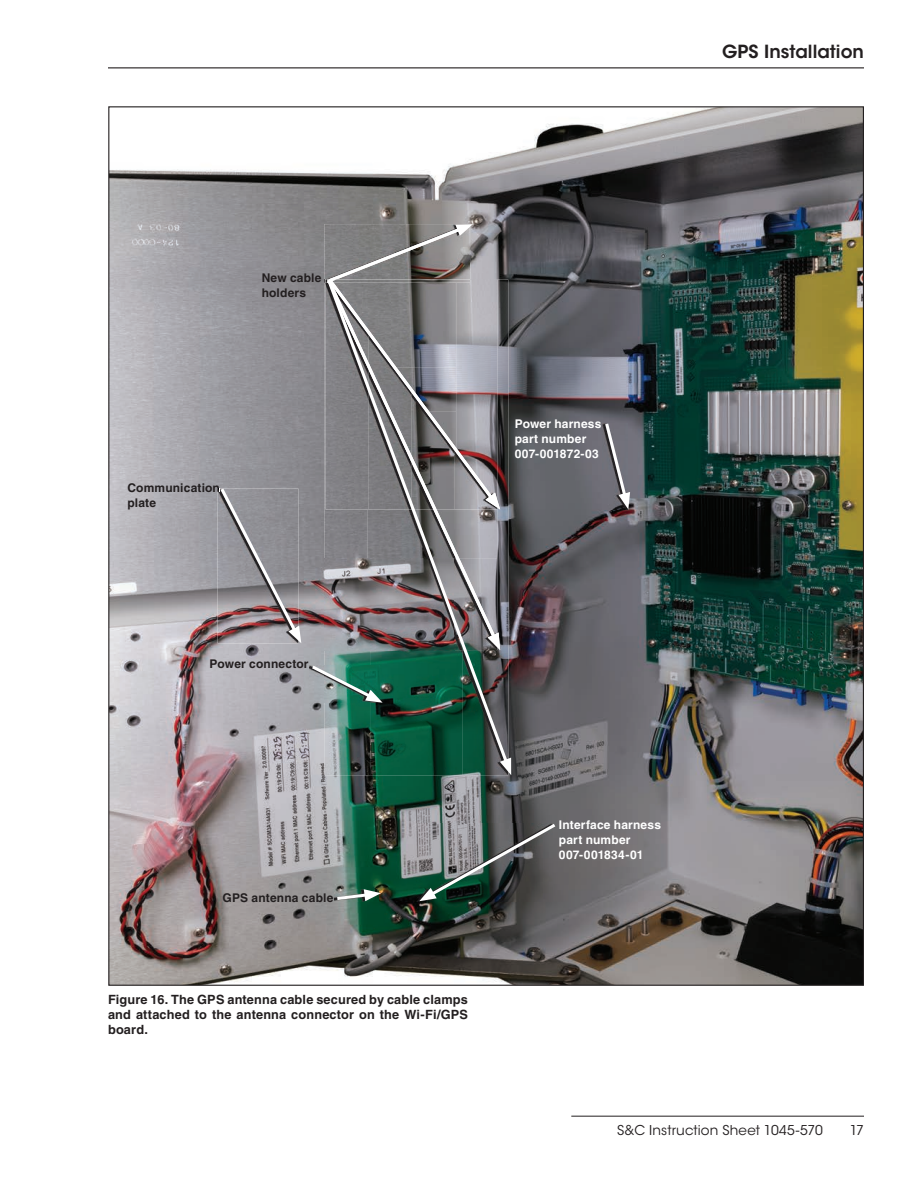
<style>
.page{position:relative;width:918px;height:1188px;background:#fff}
.page>*{position:absolute;margin:0;border:0;box-sizing:border-box;transform-origin:0 0}
.t1{font:600 18px "ITC Avant Garde Std";color:#231f20}
.t2{font:13.5px "ITC Avant Garde Std";letter-spacing:.01em;color:#231f20}
.t3{font:700 12.75px/15px "Helvetica LT Std";letter-spacing:.01em;color:#231f20;text-align:justify}
.t4{font:700 12px/15px "Helvetica LT Std";letter-spacing:.015em;color:#fff}
.t5{font:700 12px/15px "Helvetica LT Std";letter-spacing:.015em;color:#231f20}
</style>
<div class="page">
<hr style="left:571px;top:1116px;width:293px;height:1px;background:#231f20">
<hr style="left:108px;top:67px;width:756px;height:1px;background:#231f20">
<img style="left:110px;top:108px;width:752px;height:876px">
<img style="left:324px;top:650px;width:46px;height:125px">
<img style="left:462px;top:769px;width:38px;height:6px">
<img style="left:370px;top:769px;width:92px;height:6px">
<svg style="left:324px;top:224px;width:176px;height:286px;background:#898788"></svg>
<img style="left:325px;top:276px;width:186px;height:493px">
<svg style="left:500px;top:758px;width:11px;height:17px"></svg>
<svg style="left:218px;top:485px;width:83px;height:158px;background:#938d92"></svg>
<svg style="left:309px;top:663px;width:74px;height:40px;background:#5f9285"></svg>
<svg style="left:334px;top:889px;width:47px;height:13px"></svg>
<img style="left:416px;top:824px;width:3px;height:77px">
<svg style="left:419px;top:821px;width:140px;height:80px;background:#5c6462"></svg>
<img style="left:602px;top:423px;width:1px;height:87px">
<svg style="left:603px;top:420px;width:27px;height:90px;background:#7a7980"></svg>
<h1 class="t1" style="left:722px;top:40px;width:143px">GPS Installation</h1>
<p class="t5" style="left:262px;top:270px;width:61px">New cable holders</p>
<p class="t5" style="left:127px;top:480px;width:94px">Communication plate</p>
<p class="t5" style="left:209px;top:656px;width:101px">Power connector</p>
<p class="t4" style="left:515px;top:416px;width:88px">Power harness part number<br>007-001872-03</p>
<p class="t5" style="left:223px;top:890px;width:112px">GPS antenna cable</p>
<p class="t3" style="left:108px;top:991px;width:361px">Figure 16. The GPS antenna cable secured by cable clamps and attached to the antenna connector on the Wi-Fi/GPS board.</p>
<p class="t4" style="left:559px;top:817px;width:104px">Interface harness part number<br>007-001834-01</p>
<p class="t2" style="left:617px;top:1121px;width:207px">S&amp;C Instruction Sheet 1045-570</p>
<p class="t2" style="left:850px;top:1121px;width:16px">17</p>
</div>
